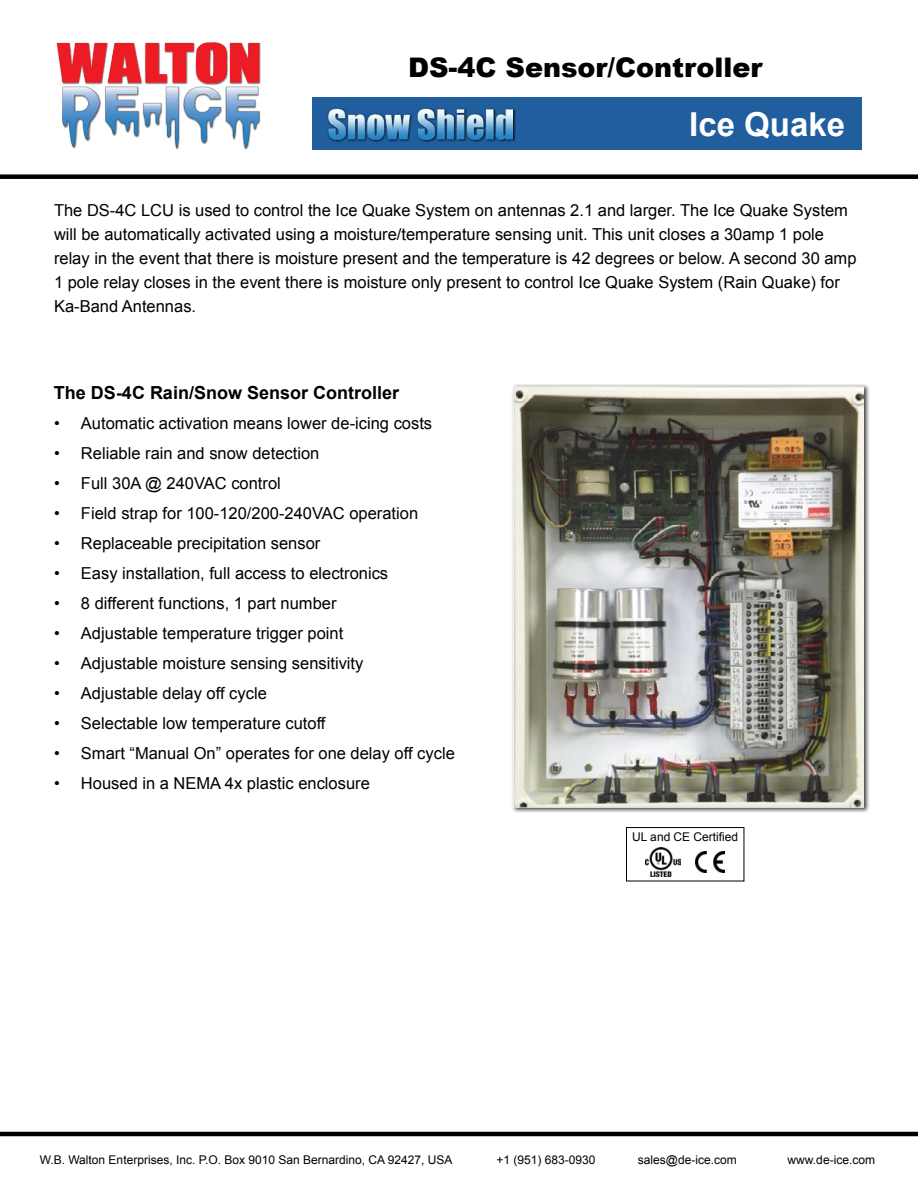
<style>
.page{position:relative;width:918px;height:1188px;background:#fff}
.page>*{position:absolute;margin:0;border:0;box-sizing:border-box;transform-origin:0 0}
.t1{font:700 33px "Arial";color:#fff}
.t2{font:900 27px "Arial";color:#000}
.t3{font:700 18px "Arial";color:#000}
.t4{font:16.5px/24px "Arial";color:#000}
.t5{font:12px "Arial";color:#000}
</style>
<div class="page">
<div style="left:312px;top:97px;width:549px;height:53px;background:#215e9e"></div>
<div style="left:0;top:174px;width:918px;height:5px;background:#000"></div>
<hr style="left:0;top:1132px;width:918px;height:4px;background:#000">
<img style="left:56px;top:42px;width:205px;height:107px">
<svg style="left:58px;top:43px;width:201px;height:40px"></svg>
<div style="left:327px;top:108px;width:189px;height:34px;background:#000;opacity:.8"></div>
<img style="left:328px;top:109px;width:185px;height:31px">
<div style="left:511px;top:384px;width:359px;height:429px;background:#000;opacity:.75"></div>
<img style="left:513px;top:386px;width:351px;height:422px">
<div style="left:626px;top:827px;width:118px;height:54px;border:1px solid #000"></div>
<img style="left:695px;top:851px;width:30px;height:21px">
<img style="left:646px;top:847px;width:34px;height:29px">
<h2 class="t2" style="left:408px;top:48px;width:356px">DS-4C Sensor/Controller</h2>
<h1 class="t1" style="left:689px;top:102px;width:157px">Ice Quake</h1>
<p class="t4" style="left:54px;top:198px;width:804px">The DS-4C LCU is used to control the Ice Quake System on antennas 2.1 and larger. The Ice Quake System will be automatically activated using a moisture/temperature sensing unit. This unit closes a 30amp 1 pole relay in the event that there is moisture present and the temperature is 42 degrees or below. A second 30 amp 1 pole relay closes in the event there is moisture only present to control Ice Quake System (Rain Quake) for Ka-Band Antennas.</p>
<p class="t3" style="left:54px;top:381px;width:347px">The DS-4C Rain/Snow Sensor Controller</p>
<p class="t4" style="left:54px;top:412px;width:380px">• Automatic activation means lower de-icing costs</p>
<p class="t4" style="left:54px;top:442px;width:267px">• Reliable rain and snow detection</p>
<p class="t4" style="left:54px;top:472px;width:228px">• Full 30A @ 240VAC control</p>
<p class="t4" style="left:54px;top:502px;width:366px">• Field strap for 100-120/200-240VAC operation</p>
<p class="t4" style="left:54px;top:532px;width:268px">• Replaceable precipitation sensor</p>
<p class="t4" style="left:54px;top:562px;width:336px">• Easy installation, full access to electronics</p>
<p class="t4" style="left:54px;top:592px;width:284px">• 8 different functions, 1 part number</p>
<p class="t4" style="left:54px;top:622px;width:291px">• Adjustable temperature trigger point</p>
<p class="t4" style="left:54px;top:652px;width:311px">• Adjustable moisture sensing sensitivity</p>
<p class="t4" style="left:54px;top:682px;width:214px">• Adjustable delay off cycle</p>
<p class="t4" style="left:54px;top:712px;width:273px">• Selectable low temperature cutoff</p>
<p class="t4" style="left:54px;top:742px;width:402px">• Smart “Manual On” operates for one delay off cycle</p>
<p class="t4" style="left:54px;top:772px;width:317px">• Housed in a NEMA 4x plastic enclosure</p>
<p class="t5" style="left:632px;top:829px;width:108px">UL and CE Certified</p>
<p class="t5" style="left:40px;top:1152px;width:414px">W.B. Walton Enterprises, Inc. P.O. Box 9010 San Bernardino, CA 92427, USA</p>
<p class="t5" style="left:497px;top:1152px;width:101px">+1 (951) 683-0930</p>
<p class="t5" style="left:638px;top:1152px;width:100px">sales@de-ice.com</p>
<p class="t5" style="left:788px;top:1152px;width:89px">www.de-ice.com</p>
</div>
